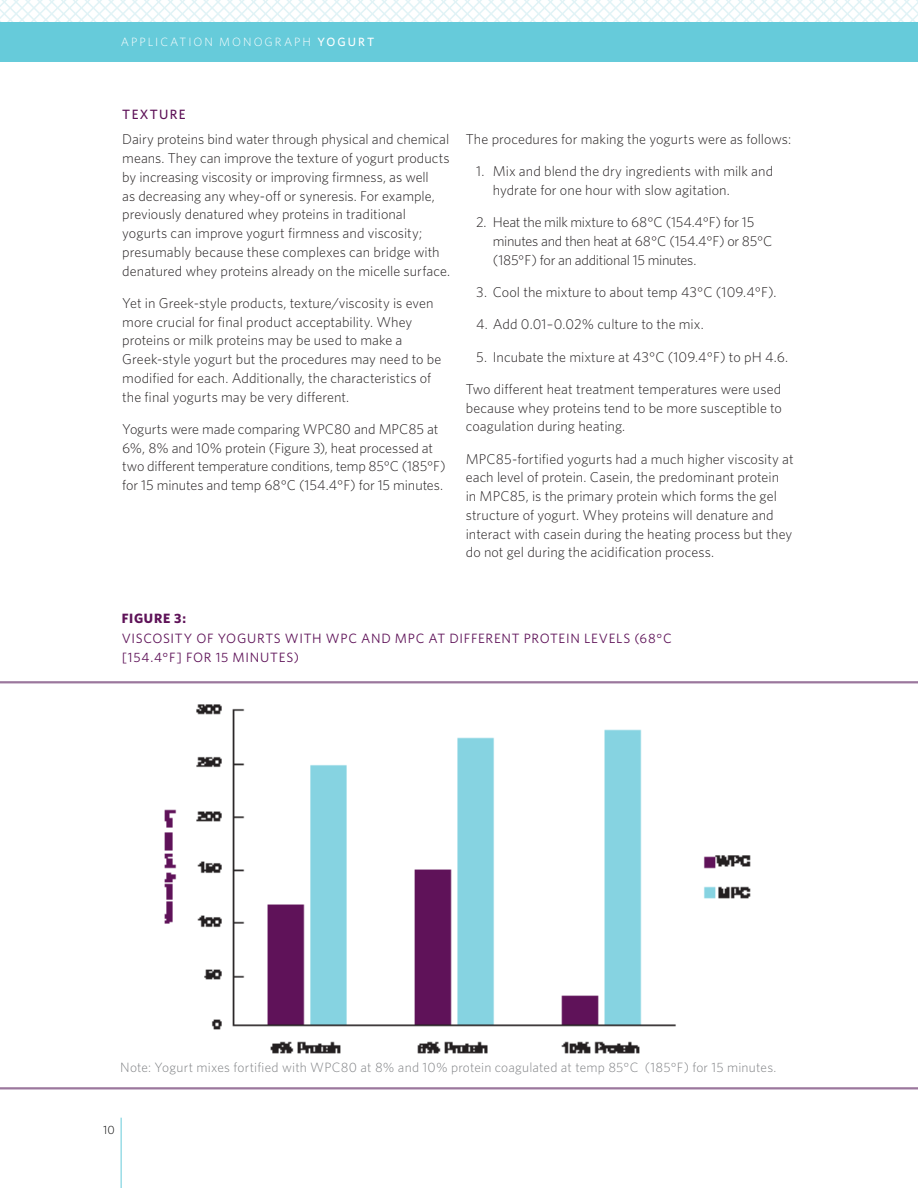
<style>
.page{position:relative;width:918px;height:1188px;background:#fff}
.page>*{position:absolute;margin:0;border:0;box-sizing:border-box;transform-origin:0 0}
.Body_Copy{font:300 14.25px/18.8px "Whitney";color:#231f20}
.Body_Copy-2{font:300 14.25px/18.8px "Whitney";letter-spacing:-.02em;color:#231f20}
.Source{font:300 13.5px "Whitney";letter-spacing:.015em;color:#808285}
.Figure_Title{font:13.5px/19.5px "Whitney";letter-spacing:.05em;color:#5e1258}
.Figure{font:700 13.5px "Whitney";letter-spacing:.055em;color:#5e1258}
.Body_Copy_Level_2_Subheading{font:500 13.5px "Whitney";letter-spacing:.1em;color:#5e1258}
.t1{font:300 12px "Whitney";letter-spacing:.165em;color:#fff}
.t2{font:300 12px "Whitney";color:#000}
.s1{font-weight:500}
</style>
<div class="page">
<div style="left:0;top:22px;width:918px;height:40px;background:#66cbda"></div>
<svg style="left:0;top:0;width:918px;height:22px"></svg>
<hr style="left:121px;top:1118px;width:1px;height:70px;background:#66cbda">
<hr style="left:0;top:681px;width:918px;height:2px;background:#9b779d">
<hr style="left:0;top:1087px;width:918px;height:2px;background:#9b779d">
<img style="left:164px;top:704px;width:587px;height:350px">
<p class="t1" style="left:121px;top:34px;width:255px">APPLICATION MONOGRAPH <span class="s1">YOGURT</span></p>
<p class="Body_Copy_Level_2_Subheading" style="left:122px;top:105px;width:65px">TEXTURE</p>
<p class="Body_Copy" style="left:122px;top:130px;width:330px">Dairy proteins bind water through physical and chemical means. They can improve the texture of yogurt products by increasing viscosity or improving firmness, as well<br>as decreasing any whey-off or syneresis. For example, previously denatured whey proteins in traditional yogurts can improve yogurt firmness and viscosity; presumably because these complexes can bridge with denatured whey proteins already on the micelle surface.</p>
<p class="Body_Copy" style="left:122px;top:293px;width:321px">Yet in Greek-style products, texture/viscosity is even more crucial for final product acceptability. Whey proteins or milk proteins may be used to make a Greek-style yogurt but the procedures may need to be modified for each. Additionally, the characteristics of the final yogurts may be very different.</p>
<p class="Body_Copy" style="left:122px;top:419px;width:325px">Yogurts were made comparing WPC80 and MPC85 at 6%, 8% and 10% protein (Figure 3), heat processed at two different temperature conditions, temp 85°C (185°F) for 15 minutes and temp 68°C (154.4°F) for 15 minutes.</p>
<p class="Body_Copy" style="left:466px;top:129px;width:327px">The procedures for making the yogurts were as follows:</p>
<p class="Body_Copy" style="left:493px;top:162px;width:282px;text-indent:-16px">1. Mix and blend the dry ingredients with milk and hydrate for one hour with slow agitation.</p>
<p class="Body_Copy-2" style="left:493px;top:213px;width:281px;text-indent:-16px">2. Heat the milk mixture to 68°C (154.4°F) for 15 minutes and then heat at 68°C (154.4°F) or 85°C (185°F) for an additional 15 minutes.</p>
<p class="Body_Copy" style="left:476px;top:282px;width:302px">3. Cool the mixture to about temp 43°C (109.4°F).</p>
<p class="Body_Copy" style="left:476px;top:315px;width:229px">4. Add 0.01–0.02% culture to the mix.</p>
<p class="Body_Copy" style="left:476px;top:347px;width:314px">5. Incubate the mixture at 43°C (109.4°F) to pH 4.6.</p>
<p class="Body_Copy" style="left:466px;top:379px;width:318px;text-align:justify">Two different heat treatment temperatures were used because whey proteins tend to be more susceptible to coagulation during heating.</p>
<p class="Body_Copy" style="left:466px;top:449px;width:330px">MPC85-fortified yogurts had a much higher viscosity at each level of protein. Casein, the predominant protein<br>in MPC85, is the primary protein which forms the gel structure of yogurt. Whey proteins will denature and interact with casein during the heating process but they do not gel during the acidification process.</p>
<p class="Figure" style="left:122px;top:609px;width:66px">FIGURE 3:</p>
<p class="Figure_Title" style="left:122px;top:628px;width:552px">VISCOSITY OF YOGURTS WITH WPC AND MPC AT DIFFERENT PROTEIN LEVELS (68°C [154.4°F] FOR 15 MINUTES)</p>
<p class="Source" style="left:120px;top:1058px;width:658px">Note: Yogurt mixes fortified with WPC80 at 8% and 10% protein coagulated at temp 85°C (185°F) for 15 minutes.</p>
<p class="t2" style="left:103px;top:1122px;width:13px">10</p>
</div>
